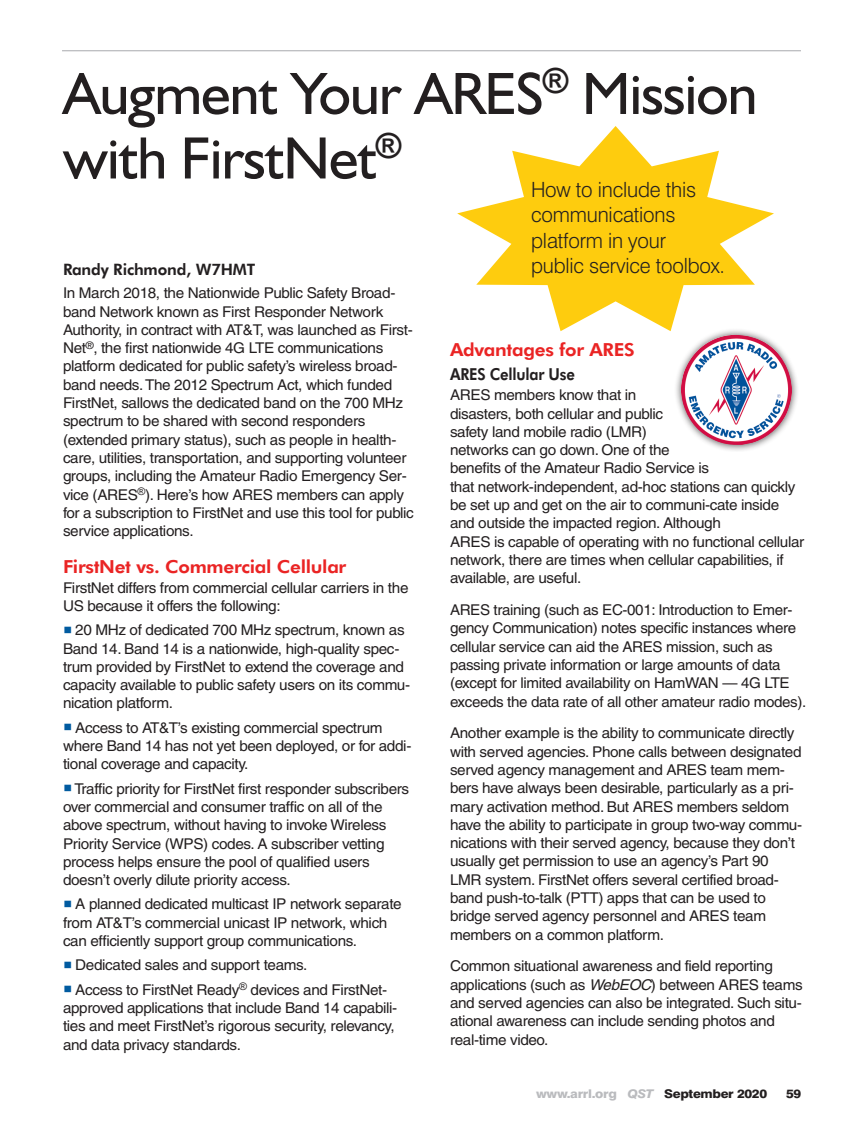
<style>
.page{position:relative;width:864px;height:1134px;background:#fff}
.page>*{position:absolute;margin:0;border:0;box-sizing:border-box;transform-origin:0 0}
.t1{font:60px/64.5px "Humanist 521 BT";letter-spacing:-.015em;color:#231f20}
.Deck{font:300 21px/25.5px "Swiss 721 BT";letter-spacing:-.01em;color:#231f20}
.Subhead_1{font:800 18px "Futura BT";letter-spacing:-.015em;color:#ea2424;scale:1.05 1}
.Subhead_2{font:800 16.5px "Futura BT";letter-spacing:-.015em;color:#231f20;scale:.9 1}
.Byline{font:800 15.75px "Futura BT";letter-spacing:-.01em;color:#231f20}
.Body_Text{font:14.85px/18.3px "Helvetica";letter-spacing:-.025em;color:#231f20}
.t2{font:800 12px "Swiss 721 BT";letter-spacing:-.025em;color:#231f20;scale:1.1 1}
.s1{color:#015ba0}
.s2{font-style:italic}
.s3{color:#babbbe}
.s4{font-style:italic;color:#babbbe}
</style>
<div class="page">
<hr style="left:62px;top:50px;width:739px;height:1px;background:#a8a9ad">
<svg style="left:457px;top:126px;width:317px;height:205px;fill:#fecc0e"></svg>
<div style="left:674px;top:328px;width:126px;height:124px;background:#231f20;opacity:.75"></div>
<img style="left:680px;top:335px;width:114px;height:110px">
<p class="t1" style="left:63px;top:60px;width:696px">Augment Your ARES<sup>®</sup> Mission with FirstNet<sup>®</sup></p>
<p class="Byline" style="left:63px;top:260px;width:194px">Randy Richmond, W7HMT</p>
<p class="Body_Text" style="left:63px;top:284px;width:352px">In March 2018, the Nationwide Public Safety Broad&shy;band Network known as First Responder Network Authority, in contract with AT&amp;T, was launched as First-Net<sup>®</sup>, the first nationwide 4G LTE communications platform dedicated for public safety’s wireless broad&shy;band needs. The 2012 Spectrum Act, which funded FirstNet, sallows the dedicated band on the 700 MHz spectrum to be shared with second responders (extended primary status), such as people in health&shy;care, utilities, transportation, and supporting volunteer groups, including the Amateur Radio Emergency Ser&shy;vice (ARES<sup>®</sup>). Here’s how ARES members can apply for a subscription to FirstNet and use this tool for public service applications.</p>
<p class="Subhead_1" style="left:63px;top:556px;width:271px">FirstNet vs. Commercial Cellular</p>
<p class="Body_Text" style="left:63px;top:578px;width:347px">FirstNet differs from commercial cellular carriers in the<br>US because it offers the following:</p>
<p class="Body_Text" style="left:63px;top:621px;width:349px"><span class="s1">○</span> 20 MHz of dedicated 700 MHz spectrum, known as Band 14. Band 14 is a nationwide, high-quality spec&shy;trum provided by FirstNet to extend the coverage and capacity available to public safety users on its commu&shy;nication platform.</p>
<p class="Body_Text" style="left:63px;top:718px;width:350px"><span class="s1">○</span> Access to AT&amp;T’s existing commercial spectrum where Band 14 has not yet been deployed, or for addi&shy;tional coverage and capacity.</p>
<p class="Body_Text" style="left:63px;top:779px;width:348px"><span class="s1">○</span> Traffic priority for FirstNet first responder subscribers over commercial and consumer traffic on all of the above spectrum, without having to invoke Wireless Priority Service (WPS) codes. A subscriber vetting process helps ensure the pool of qualified users doesn’t overly dilute priority access.</p>
<p class="Body_Text" style="left:63px;top:895px;width:340px"><span class="s1">○</span> A planned dedicated multicast IP network separate from AT&amp;T’s commercial unicast IP network, which can efficiently support group communications.</p>
<p class="Body_Text" style="left:63px;top:956px;width:246px"><span class="s1">○</span> Dedicated sales and support teams.</p>
<p class="Body_Text" style="left:63px;top:980px;width:336px"><span class="s1">○</span> Access to FirstNet Ready<sup>®</sup> devices and FirstNet&shy;approved applications that include Band 14 capabili&shy;ties and meet FirstNet’s rigorous security, relevancy, and data privacy standards.</p>
<p class="Deck" style="left:531px;top:176px;width:196px">How to include this communications platform in your<br>public service toolbox.</p>
<p class="Subhead_1" style="left:450px;top:339px;width:178px">Advantages for ARES</p>
<p class="Subhead_2" style="left:450px;top:365px;width:140px">ARES Cellular Use</p>
<p class="Body_Text" style="left:450px;top:386px;width:356px">ARES members know that in<br>disasters, both cellular and public<br>safety land mobile radio (LMR)<br>networks can go down. One of the<br>benefits of the Amateur Radio Service is<br>that network-independent, ad-hoc stations can quickly be set up and get on the air to communi-cate inside and outside the impacted region. Although<br>ARES is capable of operating with no functional cellular network, there are times when cellular capabilities, if available, are useful.</p>
<p class="Body_Text" style="left:450px;top:601px;width:358px">ARES training (such as EC-001: Introduction to Emer&shy;gency Communication) notes specific instances where cellular service can aid the ARES mission, such as passing private information or large amounts of data (except for limited availability on HamWAN — 4G LTE exceeds the data rate of all other amateur radio modes).</p>
<p class="Body_Text" style="left:450px;top:724px;width:354px">Another example is the ability to communicate directly with served agencies. Phone calls between designated served agency management and ARES team mem&shy;bers have always been desirable, particularly as a pri&shy;mary activation method. But ARES members seldom have the ability to participate in group two-way commu&shy;nications with their served agency, because they don’t usually get permission to use an agency’s Part 90<br>LMR system. FirstNet offers several certified broad&shy;band push-to-talk (PTT) apps that can be used to bridge served agency personnel and ARES team members on a common platform.</p>
<p class="Body_Text" style="left:450px;top:957px;width:354px">Common situational awareness and field reporting applications (such as <span class="s2">WebEOC</span>) between ARES teams and served agencies can also be integrated. Such situ&shy;ational awareness can include sending photos and real-time video.</p>
<p class="t2" style="left:536px;top:1087px;width:212px"><span class="s3">www.arrl.org</span> <span class="s4">QST</span> September 2020</p>
<p class="t2" style="left:786px;top:1087px;width:15px">59</p>
</div>
